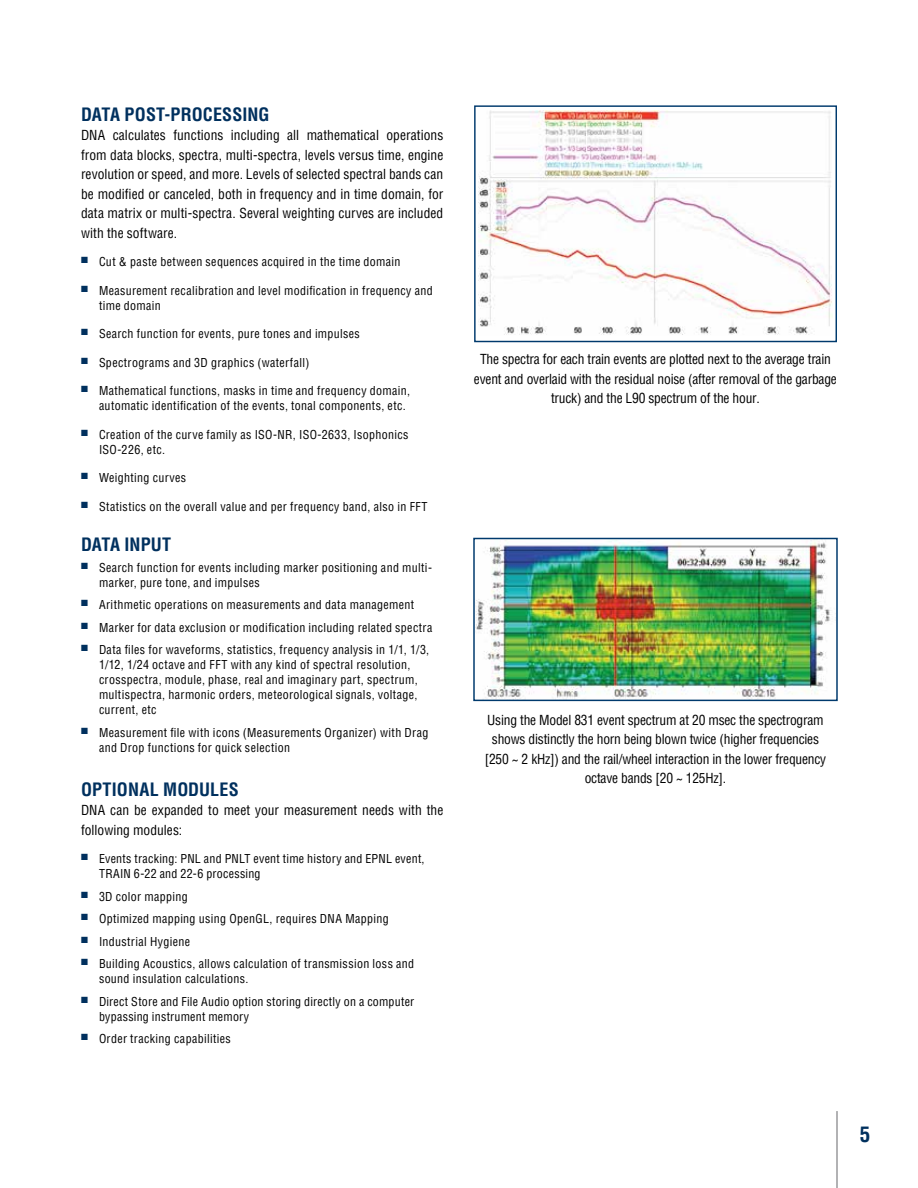
<style>
.page{position:relative;width:918px;height:1188px;background:#fff}
.page>*{position:absolute;margin:0;border:0;box-sizing:border-box;transform-origin:0 0}
.t1{font:700 condensed 21px "Helvetica LT Pro";color:#00305e}
.t2{font:700 condensed 18px "Helvetica LT Pro";letter-spacing:.005em;color:#00305e}
.t3{font:condensed 13.5px/19.5px "Helvetica LT Pro";letter-spacing:-.015em;color:#000;text-align:center}
.t4{font:condensed 13.5px/19.5px "Helvetica LT Pro";letter-spacing:.005em;color:#000}
.t5{font:condensed 12px/15px "Helvetica LT Pro";letter-spacing:.03em;color:#000}
</style>
<div class="page">
<hr style="left:836px;top:1111px;width:2px;height:77px;background:#77787b">
<img style="left:476px;top:541px;width:355px;height:157px">
<div style="left:473px;top:538px;width:365px;height:163px;border:2px solid #003a6d"></div>
<img style="left:478px;top:111px;width:355px;height:224px">
<div style="left:474px;top:105px;width:363px;height:237px;border:1px solid #003a6d"></div>
<h2 class="t2" style="left:81px;top:102px;width:190px">DATA POST-PROCESSING</h2>
<p class="t3" style="left:81px;top:126px;width:364px;text-align:justify">DNA calculates functions including all mathematical operations from data blocks, spectra, multi-spectra, levels versus time, engine revolution or speed, and more. Levels of selected spectral bands can be modified or canceled, both in frequency and in time domain, for data matrix or multi-spectra. Several weighting curves are included with the software.</p>
<p class="t5" style="left:81px;top:254px;width:321px"><sup>■</sup> Cut &amp; paste between sequences acquired in the time domain</p>
<p class="t5" style="left:99px;top:283px;width:335px;text-indent:-18px"><sup>■</sup> Measurement recalibration and level modification in frequency and time domain</p>
<p class="t5" style="left:81px;top:326px;width:280px"><sup>■</sup> Search function for events, pure tones and impulses</p>
<p class="t5" style="left:81px;top:355px;width:230px"><sup>■</sup> Spectrograms and 3D graphics (waterfall)</p>
<p class="t5" style="left:99px;top:383px;width:313px;text-indent:-18px"><sup>■</sup> Mathematical functions, masks in time and frequency domain, automatic identification of the events, tonal components, etc.</p>
<p class="t5" style="left:99px;top:427px;width:311px;text-indent:-18px"><sup>■</sup> Creation of the curve family as ISO-NR, ISO-2633, Isophonics<br>ISO‑226, etc.</p>
<p class="t5" style="left:81px;top:470px;width:107px"><sup>■</sup> Weighting curves</p>
<p class="t5" style="left:81px;top:499px;width:348px"><sup>■</sup> Statistics on the overall value and per frequency band, also in FFT</p>
<h2 class="t2" style="left:81px;top:532px;width:92px">DATA INPUT</h2>
<p class="t5" style="left:99px;top:560px;width:335px;text-indent:-18px"><sup>■</sup> Search function for events including marker positioning and multi&shy;marker, pure tone, and impulses</p>
<p class="t5" style="left:81px;top:597px;width:335px"><sup>■</sup> Arithmetic operations on measurements and data management</p>
<p class="t5" style="left:81px;top:620px;width:353px"><sup>■</sup> Marker for data exclusion or modification including related spectra</p>
<p class="t5" style="left:99px;top:642px;width:332px;text-indent:-18px"><sup>■</sup> Data files for waveforms, statistics, frequency analysis in 1/1, 1/3, 1/12, 1/24 octave and FFT with any kind of spectral resolution, crosspectra, module, phase, real and imaginary part, spectrum, multispectra, harmonic orders, meteorological signals, voltage, current, etc</p>
<p class="t5" style="left:99px;top:725px;width:331px;text-indent:-18px"><sup>■</sup> Measurement file with icons (Measurements Organizer) with Drag and Drop functions for quick selection</p>
<h2 class="t2" style="left:81px;top:777px;width:159px">OPTIONAL MODULES</h2>
<p class="t4" style="left:81px;top:801px;width:364px">DNA can be expanded to meet your measurement needs with the following modules:</p>
<p class="t5" style="left:99px;top:851px;width:327px;text-indent:-18px"><sup>■</sup> Events tracking: PNL and PNLT event time history and EPNL event,<br>TRAIN 6-22 and 22-6 processing</p>
<p class="t5" style="left:81px;top:889px;width:108px"><sup>■</sup> 3D color mapping</p>
<p class="t5" style="left:81px;top:911px;width:309px"><sup>■</sup> Optimized mapping using OpenGL, requires DNA Mapping</p>
<p class="t5" style="left:81px;top:934px;width:111px"><sup>■</sup> Industrial Hygiene</p>
<p class="t5" style="left:99px;top:956px;width:317px;text-indent:-18px"><sup>■</sup> Building Acoustics, allows calculation of transmission loss and sound insulation calculations.</p>
<p class="t5" style="left:99px;top:994px;width:317px;text-indent:-18px"><sup>■</sup> Direct Store and File Audio option storing directly on a computer bypassing instrument memory</p>
<p class="t5" style="left:81px;top:1031px;width:151px"><sup>■</sup> Order tracking capabilities</p>
<p class="t3" style="left:474px;top:349px;width:364px">The spectra for each train events are plotted next to the average train event and overlaid with the residual noise (after removal of the garbage truck) and the L90 spectrum of the hour.</p>
<p class="t3" style="left:485px;top:710px;width:343px">Using the Model 831 event spectrum at 20 msec the spectrogram shows distinctly the horn being blown twice (higher frequencies [250 ~ 2 kHz]) and the rail/wheel interaction in the lower frequency octave bands [20 ~ 125Hz].</p>
<h1 class="t1" style="left:860px;top:1120px;width:12px">5</h1>
</div>
